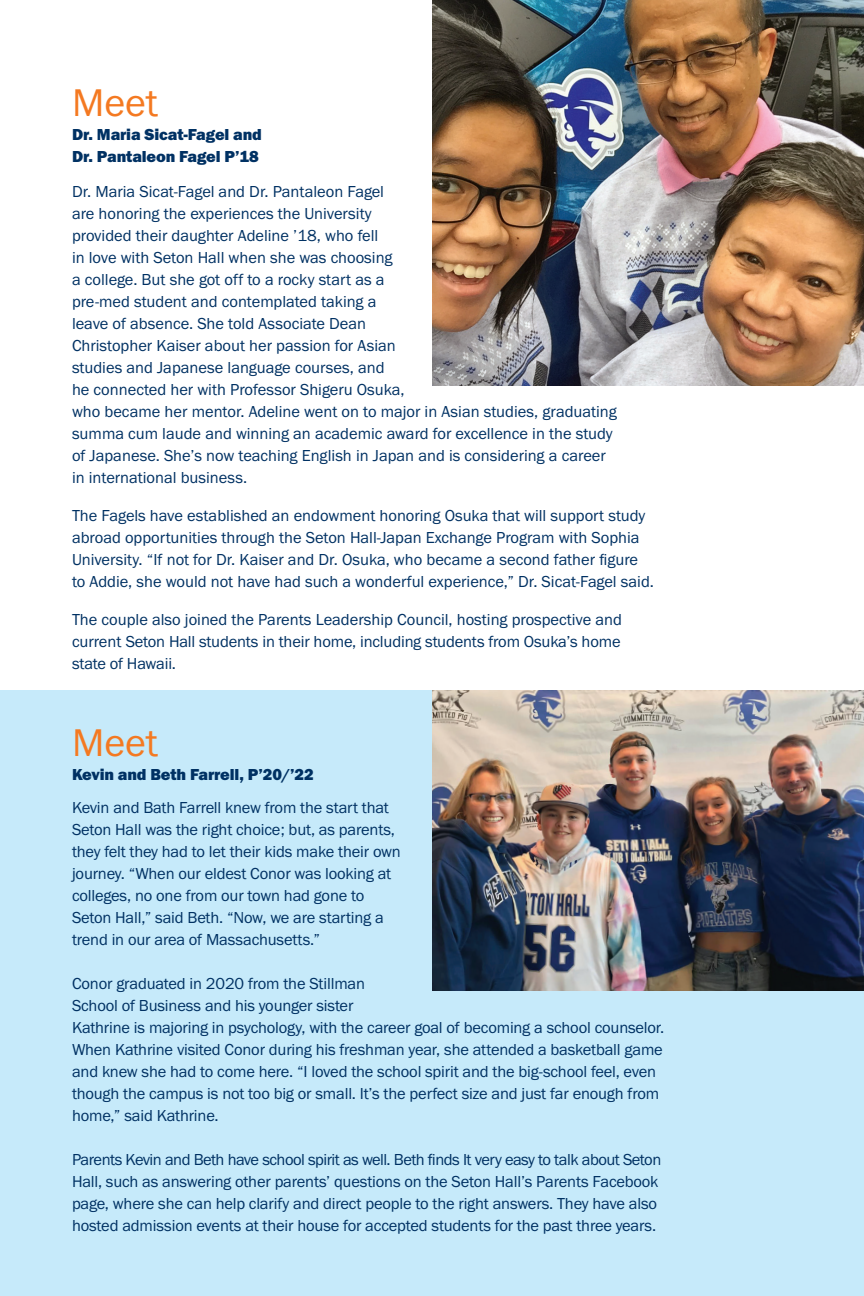
<style>
.page{position:relative;width:864px;height:1296px;background:#fff}
.page>*{position:absolute;margin:0;border:0;box-sizing:border-box;transform-origin:0 0}
.t1{font:40px "Franklin Gothic URW Boo";color:#f47921}
.t2{font:16.4px/22px "Franklin Gothic URW Boo";letter-spacing:-.01em;color:#003163}
.t3{font:16.4px/22px "Franklin Gothic URW Hea";letter-spacing:-.01em;color:#003163}
</style>
<div class="page">
<div style="left:0;top:691px;width:864px;height:605px;background:#c6eafa"></div>
<img style="left:432px;top:0;width:432px;height:385px">
<img style="left:432px;top:691px;width:432px;height:299px">
<p class="t1" style="left:72px;top:78px;width:88px">Meet</p>
<p class="t3" style="left:72px;top:123px;width:191px">Dr. Maria Sicat-Fagel and<br>Dr. Pantaleon Fagel P’18</p>
<p class="t2" style="left:72px;top:180px;width:546px">Dr. Maria Sicat-Fagel and Dr. Pantaleon Fagel<br>are honoring the experiences the University<br>provided their daughter Adeline ’18, who fell<br>in love with Seton Hall when she was choosing<br>a college. But she got off to a rocky start as a<br>pre-med student and contemplated taking a<br>leave of absence. She told Associate Dean<br>Christopher Kaiser about her passion for Asian<br>studies and Japanese language courses, and<br>he connected her with Professor Shigeru Osuka,<br>who became her mentor. Adeline went on to major in Asian studies, graduating summa cum laude and winning an academic award for excellence in the study of Japanese. She’s now teaching English in Japan and is considering a career in international business.</p>
<p class="t2" style="left:72px;top:504px;width:583px">The Fagels have established an endowment honoring Osuka that will support study abroad opportunities through the Seton Hall-Japan Exchange Program with Sophia University. “If not for Dr. Kaiser and Dr. Osuka, who became a second father figure to Addie, she would not have had such a wonderful experience,” Dr. Sicat-Fagel said.</p>
<p class="t2" style="left:72px;top:608px;width:552px;text-align:justify">The couple also joined the Parents Leadership Council, hosting prospective and current Seton Hall students in their home, including students from Osuka’s home state of Hawaii.</p>
<p class="t1" style="left:72px;top:717px;width:88px">Meet</p>
<p class="t3" style="left:72px;top:763px;width:243px">Kevin and Beth Farrell, P’20/’22</p>
<p class="t2" style="left:72px;top:796px;width:330px">Kevin and Bath Farrell knew from the start that Seton Hall was the right choice; but, as parents, they felt they had to let their kids make their own journey. “When our eldest Conor was looking at colleges, no one from our town had gone to Seton Hall,” said Beth. “Now, we are starting a trend in our area of Massachusetts.”</p>
<p class="t2" style="left:72px;top:972px;width:594px">Conor graduated in 2020 from the Stillman<br>School of Business and his younger sister<br>Kathrine is majoring in psychology, with the career goal of becoming a school counselor.<br>When Kathrine visited Conor during his freshman year, she attended a basketball game and knew she had to come here. “I loved the school spirit and the big-school feel, even though the campus is not too big or small. It’s the perfect size and just far enough from home,” said Kathrine.</p>
<p class="t2" style="left:72px;top:1148px;width:591px">Parents Kevin and Beth have school spirit as well. Beth finds It very easy to talk about Seton Hall, such as answering other parents’ questions on the Seton Hall’s Parents Facebook page, where she can help clarify and direct people to the right answers. They have also hosted admission events at their house for accepted students for the past three years.</p>
</div>
